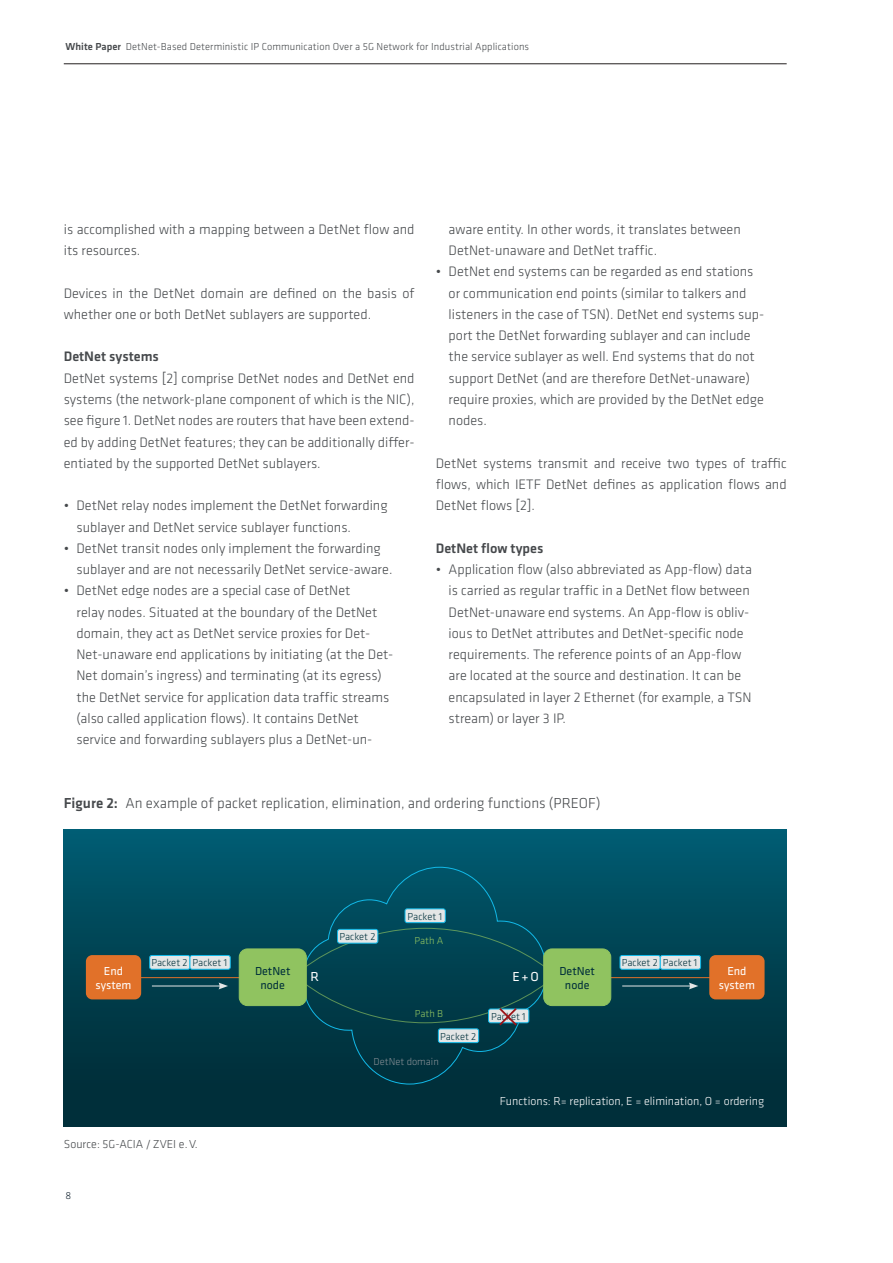
<style>
.page{position:relative;width:893px;height:1263px;background:#fff}
.page>*{position:absolute;margin:0;border:0;box-sizing:border-box;transform-origin:0 0}
._7__Figure_Tabelle{font:300 15px "Klavika";color:#46494c}
._5__Fließtext{font:300 14.25px/21.3px "Klavika";color:#46494c}
._12__Hervorhebung{font:500 14.25px "Klavika";color:#46494c}
.Box_text_regular_9{font:13.5px "Klavika";color:#fff}
.Box_text_light_8_pt{font:300 12px "Klavika";color:#fff}
._8__Figure_Source{font:300 12px "Klavika";color:#46494c}
.Box_text_reg_8{font:12px/14.4px "Klavika";color:#002f3a;text-align:center}
.Box_text_reg_8-2{font:12px "Klavika";color:#fff}
.t1{font:300 10.5px "Klavika";letter-spacing:.01em;color:#46494c}
.Box_text_light_7{font:300 10.5px "Klavika";color:#002f3a}
.Box_text_light_7-2{font:300 10.5px "Klavika";color:#848d93}
.Box_text_light_7-3{font:300 10.5px "Klavika";color:#90c360}
.t2{font:300 10.5px "Klavika";color:#1a2a36}
.s1{font-weight:500}
</style>
<div class="page">
<hr style="left:64px;top:64px;width:723px;height:1px;background:#231f20">
<div style="left:64px;top:829px;width:723px;height:298px;background:linear-gradient(to bottom,#015a70,#012932)"></div>
<svg style="left:302px;top:866px;width:245px;height:219px;background:#034555"></svg>
<svg style="left:305px;top:927px;width:240px;height:40px;background:#024856"></svg>
<div style="left:338px;top:929px;width:40px;height:14px;background:#e4e6e6;border-radius:2px"></div>
<div style="left:337px;top:929px;width:41px;height:14px;border:1px solid #12b9e8;border-radius:2px"></div>
<div style="left:438px;top:1029px;width:41px;height:14px;background:#e4e6e6;border-radius:2px"></div>
<div style="left:438px;top:1028px;width:41px;height:15px;border:1px solid #12b9e8;border-radius:2px"></div>
<div style="left:150px;top:955px;width:40px;height:14px;background:#e4e6e6;border-radius:2px"></div>
<div style="left:149px;top:955px;width:41px;height:15px;border:1px solid #12b9e8;border-radius:2px"></div>
<div style="left:190px;top:955px;width:40px;height:14px;background:#e4e6e6;border-radius:2px"></div>
<div style="left:190px;top:955px;width:41px;height:15px;border:1px solid #12b9e8;border-radius:2px"></div>
<div style="left:86px;top:955px;width:55px;height:44px;background:#e17129;border-radius:6px"></div>
<hr style="left:138px;top:977px;width:103px;height:1px;background:#e17129">
<hr style="left:152px;top:986px;width:69px;height:1px;background:#e4e6e6">
<svg style="left:219px;top:982px;width:9px;height:7px"></svg>
<div style="left:239px;top:949px;width:67px;height:56px;background:#90c360;border-radius:8px"></div>
<div style="left:239px;top:948px;width:68px;height:58px;border:1px solid #90c360;border-radius:8px"></div>
<div style="left:620px;top:955px;width:40px;height:14px;background:#e4e6e6;border-radius:2px"></div>
<div style="left:620px;top:955px;width:41px;height:15px;border:1px solid #12b9e8;border-radius:2px"></div>
<div style="left:660px;top:955px;width:41px;height:14px;background:#e4e6e6;border-radius:2px"></div>
<div style="left:660px;top:955px;width:41px;height:15px;border:1px solid #12b9e8;border-radius:2px"></div>
<div style="left:709px;top:955px;width:56px;height:44px;background:#e17129;border-radius:6px"></div>
<hr style="left:610px;top:977px;width:104px;height:1px;background:#e17129">
<hr style="left:622px;top:986px;width:69px;height:1px;background:#e4e6e6">
<svg style="left:689px;top:982px;width:9px;height:7px"></svg>
<div style="left:544px;top:949px;width:67px;height:56px;background:#90c360;border-radius:8px"></div>
<div style="left:543px;top:948px;width:68px;height:58px;border:1px solid #90c360;border-radius:8px"></div>
<svg style="left:305px;top:984px;width:240px;height:41px;background:#0e4651"></svg>
<p class="t1" style="left:65px;top:40px;width:465px"><span class="s1">White Paper</span> DetNet-Based Deterministic IP Communication Over a 5G Network for Industrial Applications</p>
<p class="_5__Fließtext" style="left:64px;top:218px;width:352px">is accomplished with a mapping between a DetNet flow and its resources.</p>
<p class="_5__Fließtext" style="left:64px;top:282px;width:352px">Devices in the DetNet domain are defined on the basis of whether one or both DetNet sublayers are supported.</p>
<p class="_12__Hervorhebung" style="left:64px;top:347px;width:97px">DetNet systems</p>
<p class="_5__Fließtext" style="left:64px;top:367px;width:352px;text-align:justify">DetNet systems [2] comprise DetNet nodes and DetNet end systems (the network-plane component of which is the NIC), see figure 1. DetNet nodes are routers that have been extend&shy;ed by adding DetNet features; they can be additionally differ&shy;entiated by the supported DetNet sublayers.</p>
<p class="_5__Fließtext" style="left:77px;top:495px;width:313px;text-indent:-13px">• DetNet relay nodes implement the DetNet forwarding sublayer and DetNet service sublayer functions.</p>
<p class="_5__Fließtext" style="left:77px;top:537px;width:317px;text-indent:-13px">• DetNet transit nodes only implement the forwarding sublayer and are not necessarily DetNet service-aware.</p>
<p class="_5__Fließtext" style="left:77px;top:580px;width:318px;text-indent:-13px">• DetNet edge nodes are a special case of DetNet<br>relay nodes. Situated at the boundary of the DetNet domain, they act as DetNet service proxies for Det-Net-unaware end applications by initiating (at the Det-Net domain’s ingress) and terminating (at its egress) the DetNet service for application data traffic streams (also called application flows). It contains DetNet service and forwarding sublayers plus a DetNet-un-</p>
<p class="_5__Fließtext" style="left:449px;top:218px;width:294px">aware entity. In other words, it translates between<br>DetNet-unaware and DetNet traffic.</p>
<p class="_5__Fließtext" style="left:449px;top:261px;width:317px;text-indent:-13px">• DetNet end systems can be regarded as end stations or communication end points (similar to talkers and listeners in the case of TSN). DetNet end systems sup&shy;port the DetNet forwarding sublayer and can include the service sublayer as well. End systems that do not support DetNet (and are therefore DetNet-unaware) require proxies, which are provided by the DetNet edge nodes.</p>
<p class="_5__Fließtext" style="left:436px;top:452px;width:352px;text-align:justify">DetNet systems transmit and receive two types of traffic flows, which IETF DetNet defines as application flows and DetNet flows [2].</p>
<p class="_12__Hervorhebung" style="left:436px;top:538px;width:109px">DetNet flow types</p>
<p class="_5__Fließtext" style="left:449px;top:558px;width:305px;text-indent:-13px">• Application flow (also abbreviated as App-flow) data is carried as regular traffic in a DetNet flow between DetNet-unaware end systems. An App-flow is obliv&shy;ious to DetNet attributes and DetNet-specific node requirements. The reference points of an App-flow are located at the source and destination. It can be encapsulated in layer 2 Ethernet (for example, a TSN stream) or layer 3 IP.</p>
<p class="_7__Figure_Tabelle" style="left:64px;top:794px;width:538px"><span class="s1">Figure 2:</span> An example of packet replication, elimination, and ordering functions (PREOF)</p>
<p class="Box_text_reg_8-2" style="left:104px;top:963px;width:21px">End</p>
<p class="Box_text_reg_8-2" style="left:96px;top:977px;width:38px">system</p>
<p class="Box_text_light_7" style="left:151px;top:956px;width:38px">Packet 2</p>
<p class="Box_text_light_7" style="left:193px;top:956px;width:36px">Packet 1</p>
<p class="_8__Figure_Source" style="left:64px;top:1137px;width:135px">Source: 5G-ACIA /ZVEI e.V.</p>
<p class="t2" style="left:65px;top:1189px;width:7px">8</p>
<p class="Box_text_reg_8" style="left:255px;top:963px;width:37px">DetNet node</p>
<p class="Box_text_regular_9" style="left:310px;top:967px;width:10px">R</p>
<p class="Box_text_light_7" style="left:339px;top:930px;width:38px">Packet 2</p>
<p class="Box_text_light_7" style="left:408px;top:910px;width:36px">Packet 1</p>
<p class="Box_text_light_7-3" style="left:414px;top:935px;width:30px">Path A</p>
<p class="Box_text_light_7-3" style="left:415px;top:1007px;width:30px">Path B</p>
<p class="Box_text_light_7" style="left:440px;top:1030px;width:38px">Packet 2</p>
<p class="Box_text_light_7-2" style="left:374px;top:1055px;width:67px">DetNet domain</p>
<p class="Box_text_regular_9" style="left:513px;top:967px;width:28px">E+O</p>
<p class="Box_text_light_7" style="left:491px;top:1010px;width:36px">Packet 1</p>
<p class="Box_text_reg_8" style="left:559px;top:963px;width:37px">DetNet node</p>
<p class="Box_text_light_7" style="left:622px;top:956px;width:38px">Packet 2</p>
<p class="Box_text_light_7" style="left:663px;top:956px;width:36px">Packet 1</p>
<p class="Box_text_reg_8-2" style="left:727px;top:963px;width:21px">End</p>
<p class="Box_text_reg_8-2" style="left:719px;top:977px;width:38px">system</p>
<p class="Box_text_light_8_pt" style="left:500px;top:1094px;width:266px">Functions: R= replication, E = elimination, O = ordering</p>
</div>
